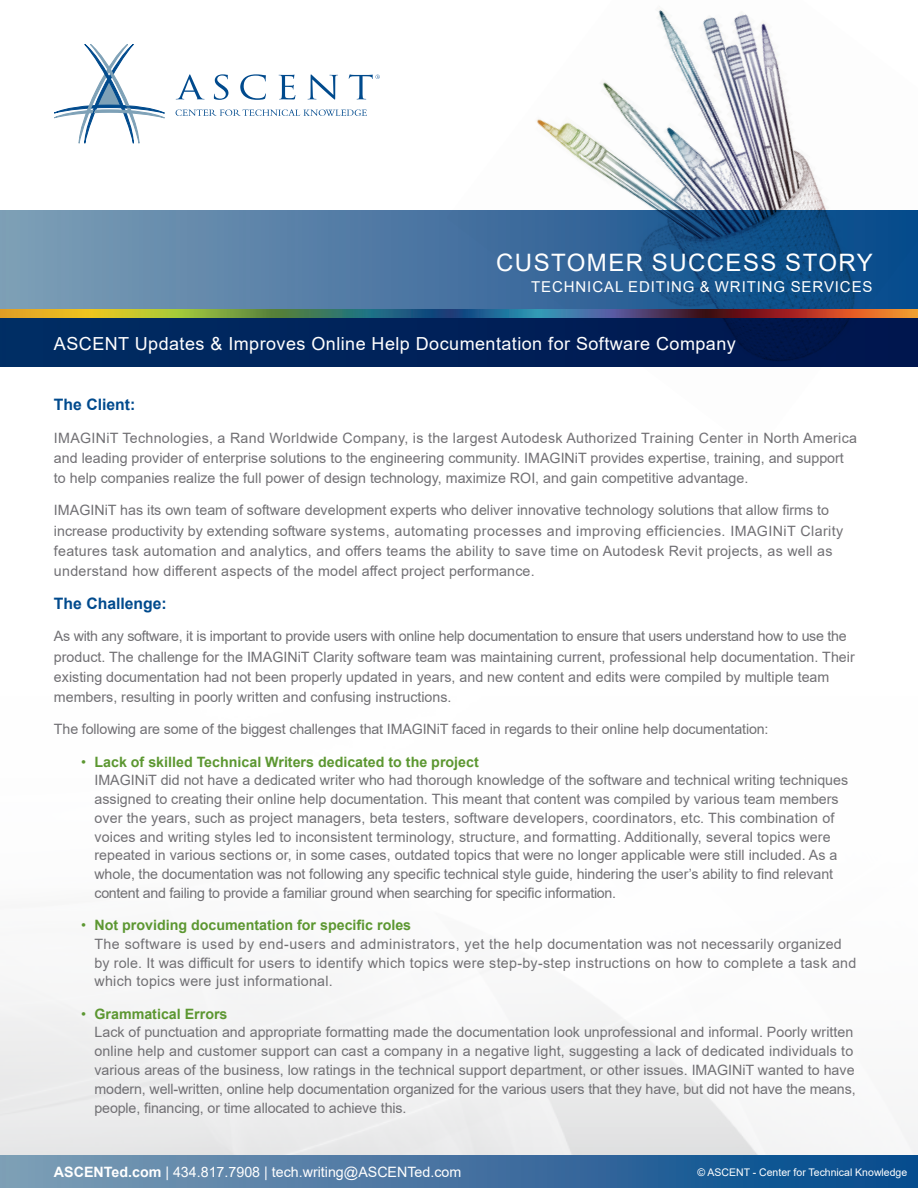
<style>
.page{position:relative;width:918px;height:1188px;background:#fff}
.page>*{position:absolute;margin:0;border:0;box-sizing:border-box;transform-origin:0 0}
.t1{font:24px "Arial";letter-spacing:.06em;color:#fff}
.t2{font:18px "Arial";letter-spacing:.025em;color:#fff}
.t3{font:700 15.75px "Arial";color:#004a8d}
.t4{font:15px "Arial";letter-spacing:.06em;color:#fff}
.t5{font:14.25px/18.8px "Arial";color:#717074}
.t6{font:14.25px/20.2px "Arial";letter-spacing:.02em;color:#717074}
.t7{font:14.25px "Arial";color:#fff}
.t8{font:10.5px "Arial";color:#fff}
.s1{color:#5c9731}
.s2{font-weight:700;color:#5c9731}
.s3{font-weight:700}
</style>
<div class="page">
<img style="left:536px;top:10px;width:291px;height:200px">
<svg style="left:0;top:210px;width:918px;height:100px;background:#41709c"></svg>
<svg style="left:214px;top:74px;width:14px;height:26px"></svg>
<svg style="left:240px;top:74px;width:26px;height:26px"></svg>
<svg style="left:279px;top:75px;width:16px;height:24px"></svg>
<svg style="left:308px;top:74px;width:30px;height:26px"></svg>
<svg style="left:176px;top:74px;width:28px;height:25px"></svg>
<svg style="left:349px;top:74px;width:31px;height:25px"></svg>
<svg style="left:176px;top:109px;width:191px;height:7px"></svg>
<svg style="left:54px;top:44px;width:111px;height:100px"></svg>
<div style="left:0;top:1155px;width:918px;height:33px;background:linear-gradient(to right,#819db5,#02498d)"></div>
<div style="left:0;top:317px;width:918px;height:50px;background:linear-gradient(to right,#002d65,#00144a)"></div>
<svg style="left:0;top:310px;width:918px;height:7px;background:#787250"></svg>
<h1 class="t1" style="left:496px;top:246px;width:378px">CUSTOMER SUCCESS STORY</h1>
<p class="t4" style="left:531px;top:276px;width:55px">Technical</p>
<p class="t4" style="left:628px;top:276px;width:32px">Editing</p>
<p class="t4" style="left:700px;top:276px;width:41px">&amp; Writing</p>
<p class="t4" style="left:791px;top:276px;width:55px">Services</p>
<p class="t2" style="left:54px;top:331px;width:683px">ASCENT Updates &amp; Improves Online Help Documentation for Software Company</p>
<p class="t3" style="left:54px;top:394px;width:83px">The Client:</p>
<p class="t5" style="left:54px;top:427px;width:805px;line-height:20.2px">IMAGINiT Technologies, a Rand Worldwide Company, is the largest Autodesk Authorized Training Center in North America and leading provider of enterprise solutions to the engineering community. IMAGINiT provides expertise, training, and support to help companies realize the full power of design technology, maximize ROI, and gain competitive advantage.</p>
<p class="t6" style="left:54px;top:500px;width:791px">IMAGINiT has its own team of software development experts who deliver innovative technology solutions that allow firms to increase productivity by extending software systems, automating processes and improving efficiencies. IMAGINiT Clarity features task automation and analytics, and offers teams the ability to save time on Autodesk Revit projects, as well as understand how different aspects of the model affect project performance.</p>
<p class="t3" style="left:54px;top:593px;width:114px">The Challenge:</p>
<p class="t5" style="left:54px;top:626px;width:802px;line-height:20.2px">As with any software, it is important to provide users with online help documentation to ensure that users understand how to use the product. The challenge for the IMAGINiT Clarity software team was maintaining current, professional help documentation. Their existing documentation had not been properly updated in years, and new content and edits were compiled by multiple team members, resulting in poorly written and confusing instructions.</p>
<p class="t5" style="left:54px;top:720px;width:716px">The following are some of the biggest challenges that IMAGINiT faced in regards to their online help documentation:</p>
<p class="t5" style="left:94px;top:752px;width:755px;text-indent:-13px"><span class="s1">•</span> <span class="s2">Lack of skilled Technical Writers dedicated to the project<br></span>IMAGINiT did not have a dedicated writer who had thorough knowledge of the software and technical writing techniques assigned to creating their online help documentation. This meant that content was compiled by various team members over the years, such as project managers, beta testers, software developers, coordinators, etc. This combination of voices and writing styles led to inconsistent terminology, structure, and formatting. Additionally, several topics were repeated in various sections or, in some cases, outdated topics that were no longer applicable were still included. As a whole, the documentation was not following any specific technical style guide, hindering the user’s ability to find relevant content and failing to provide a familiar ground when searching for specific information.</p>
<p class="t6" style="left:94px;top:916px;width:763px;line-height:18.8px;text-indent:-13px"><span class="s1">•</span> <span class="s2">Not providing documentation for specific roles<br></span>The software is used by end-users and administrators, yet the help documentation was not necessarily organized by role. It was difficult for users to identify which topics were step-by-step instructions on how to complete a task and which topics were just informational.</p>
<p class="t5" style="left:94px;top:1004px;width:763px;text-indent:-13px"><span class="s1">•</span> <span class="s2">Grammatical Errors<br></span>Lack of punctuation and appropriate formatting made the documentation look unprofessional and informal. Poorly written online help and customer support can cast a company in a negative light, suggesting a lack of dedicated individuals to various areas of the business, low ratings in the technical support department, or other issues. IMAGINiT wanted to have modern, well-written, online help documentation organized for the various users that they have, but did not have the means, people, financing, or time allocated to achieve this.</p>
<p class="t7" style="left:54px;top:1162px;width:409px"><span class="s3">ASCENTed.com</span> | 434.817.7908 | tech.writing@ASCENTed.com</p>
<p class="t8" style="left:697px;top:1165px;width:211px">© ASCENT - Center for Technical Knowledge</p>
</div>
